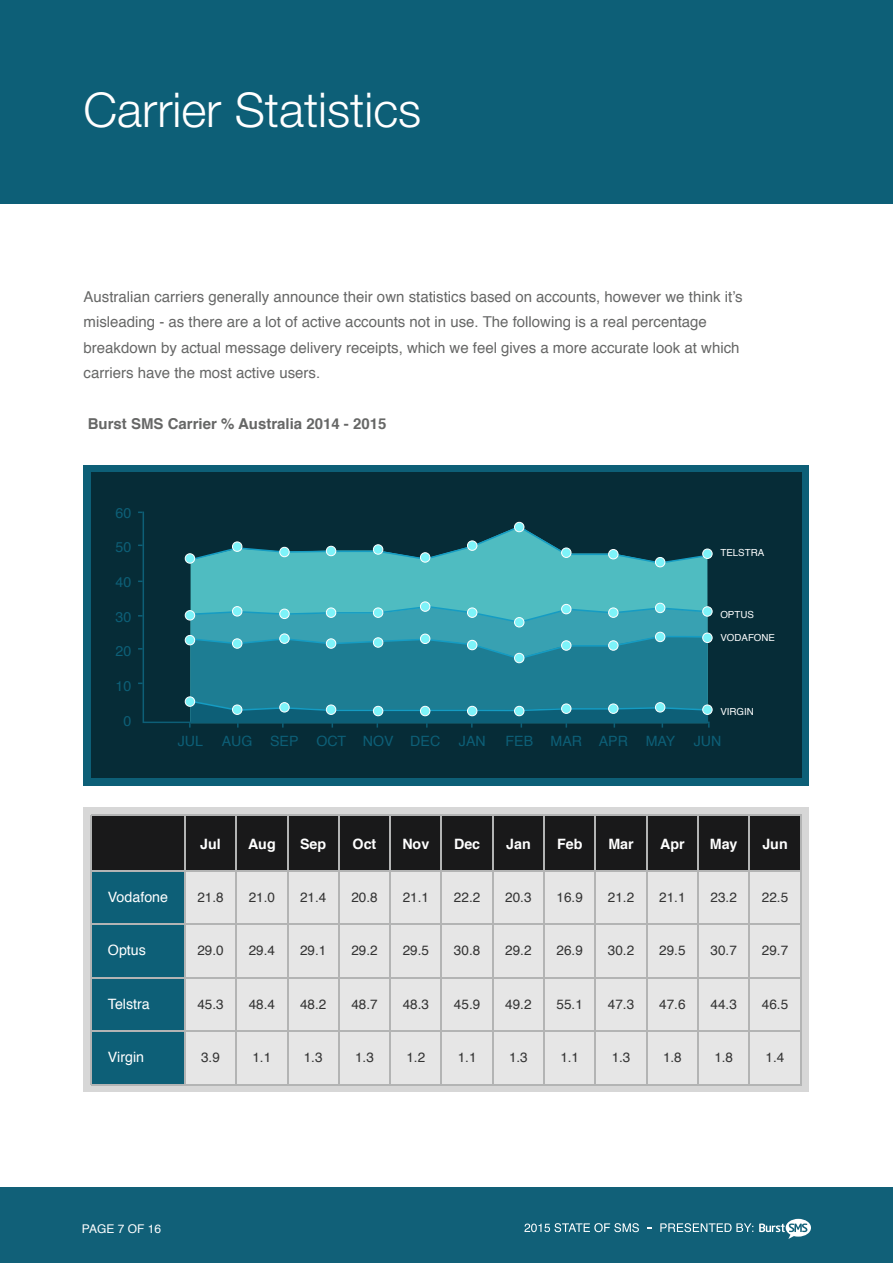
<style>
.page{position:relative;width:893px;height:1263px;background:#fff}
.page>*{position:absolute;margin:0;border:0;box-sizing:border-box;transform-origin:0 0}
.t1{font:300 48px "Helvetica Neue";color:#fff}
.t2{font:15px/25.5px "Helvetica";color:#666766}
.t3{font:700 15px "Helvetica";color:#666766}
.t4{font:14.25px "Helvetica";color:#0d5f77}
.t5{font:700 14.25px "Helvetica";color:#fff}
.t6{font:14.25px "Helvetica";color:#fff}
.t7{font:13.5px "Helvetica";color:#333}
.t8{font:12px "Helvetica";color:#fff}
.t9{font:9.75px "Helvetica";color:#fff}
</style>
<div class="page">
<div style="left:0;top:0;width:893px;height:203px;background:#0d5f77"></div>
<svg style="left:84px;top:807px;width:725px;height:285px;fill:#d7d7d7"></svg>
<div style="left:91px;top:815px;width:710px;height:269px;background:#e6e6e6"></div>
<div style="left:91px;top:870px;width:93px;height:214px;background:#0d5f77"></div>
<div style="left:91px;top:815px;width:710px;height:55px;background:#19191a"></div>
<hr style="left:91px;top:870px;width:710px;height:1px;background:#b3b4b4">
<hr style="left:91px;top:815px;width:710px;height:1px;background:#b3b4b4">
<hr style="left:91px;top:924px;width:710px;height:1px;background:#b3b4b4">
<hr style="left:91px;top:977px;width:710px;height:1px;background:#b3b4b4">
<hr style="left:91px;top:1030px;width:710px;height:2px;background:#b3b4b4">
<hr style="left:91px;top:1084px;width:710px;height:1px;background:#b3b4b4">
<hr style="left:236px;top:815px;width:1px;height:269px;background:#b3b4b4">
<hr style="left:287px;top:815px;width:1px;height:269px;background:#b3b4b4">
<hr style="left:338px;top:815px;width:1px;height:269px;background:#b3b4b4">
<hr style="left:390px;top:815px;width:1px;height:269px;background:#b3b4b4">
<hr style="left:441px;top:815px;width:1px;height:269px;background:#b3b4b4">
<hr style="left:492px;top:815px;width:1px;height:269px;background:#b3b4b4">
<hr style="left:544px;top:815px;width:1px;height:269px;background:#b3b4b4">
<hr style="left:595px;top:815px;width:1px;height:269px;background:#b3b4b4">
<hr style="left:646px;top:815px;width:1px;height:269px;background:#b3b4b4">
<hr style="left:697px;top:815px;width:2px;height:269px;background:#b3b4b4">
<hr style="left:749px;top:815px;width:1px;height:269px;background:#b3b4b4">
<hr style="left:800px;top:815px;width:1px;height:269px;background:#b3b4b4">
<hr style="left:184px;top:815px;width:1px;height:269px;background:#b3b4b4">
<hr style="left:91px;top:815px;width:1px;height:269px;background:#b3b4b4">
<div style="left:0;top:1188px;width:893px;height:75px;background:#116078"></div>
<svg style="left:524px;top:1223px;width:115px;height:9px"></svg>
<svg style="left:759px;top:1219px;width:52px;height:20px"></svg>
<svg style="left:660px;top:1223px;width:93px;height:9px"></svg>
<div style="left:84px;top:465px;width:725px;height:320px;background:#0d5f77"></div>
<div style="left:91px;top:472px;width:710px;height:306px;background:#062c37"></div>
<div style="left:703px;top:549px;width:9px;height:9px;background:#f2f7f8;border-radius:50%"></div>
<div style="left:702px;top:549px;width:10px;height:10px;border:1px solid #fff;border-radius:50%"></div>
<div style="left:703px;top:607px;width:9px;height:9px;background:#ebf5f6;border-radius:50%"></div>
<div style="left:702px;top:606px;width:10px;height:10px;border:1px solid #fff;border-radius:50%"></div>
<div style="left:703px;top:633px;width:9px;height:9px;background:#f2f8f8;border-radius:50%"></div>
<div style="left:702px;top:633px;width:10px;height:10px;border:1px solid #fff;border-radius:50%"></div>
<div style="left:703px;top:705px;width:9px;height:9px;background:#f1f7f8;border-radius:50%"></div>
<div style="left:702px;top:705px;width:10px;height:10px;border:1px solid #fff;border-radius:50%"></div>
<svg style="left:142px;top:511px;width:569px;height:213px"></svg>
<h1 class="t1" style="left:84px;top:71px;width:339px">Carrier Statistics</h1>
<p class="t2" style="left:84px;top:284px;width:661px">Australian carriers generally announce their own statistics based on accounts, however we think it’s misleading - as there are a lot of active accounts not in use. The following is a real percentage breakdown by actual message delivery receipts, which we feel gives a more accurate look at which carriers have the most active users.</p>
<p class="t3" style="left:88px;top:412px;width:300px">Burst SMS Carrier % Australia 2014 - 2015</p>
<p class="t4" style="left:115px;top:502px;width:17px">60</p>
<p class="t4" style="left:115px;top:536px;width:17px">50</p>
<p class="t4" style="left:115px;top:571px;width:17px">40</p>
<p class="t4" style="left:115px;top:605px;width:17px">30</p>
<p class="t4" style="left:115px;top:640px;width:17px">20</p>
<p class="t4" style="left:115px;top:675px;width:17px">10</p>
<p class="t4" style="left:123px;top:709px;width:9px">0</p>
<p class="t9" style="left:720px;top:545px;width:45px">TELSTRA</p>
<p class="t9" style="left:720px;top:606px;width:35px">OPTUS</p>
<p class="t9" style="left:720px;top:630px;width:56px">VODAFONE</p>
<p class="t9" style="left:720px;top:704px;width:35px">VIRGIN</p>
<p class="t4" style="left:178px;top:730px;width:27px">JUL</p>
<p class="t4" style="left:222px;top:730px;width:78px">AUG SEP</p>
<p class="t4" style="left:316px;top:730px;width:125px">OCT NOV DEC</p>
<p class="t4" style="left:459px;top:730px;width:28px">JAN</p>
<p class="t4" style="left:506px;top:730px;width:124px">FEB MAR APR</p>
<p class="t4" style="left:646px;top:730px;width:31px">MAY</p>
<p class="t4" style="left:694px;top:730px;width:29px">JUN</p>
<p class="t5" style="left:200px;top:832px;width:22px">Jul</p>
<p class="t5" style="left:248px;top:832px;width:29px">Aug</p>
<p class="t5" style="left:300px;top:832px;width:28px">Sep</p>
<p class="t5" style="left:353px;top:832px;width:25px">Oct</p>
<p class="t5" style="left:402px;top:832px;width:28px">Nov</p>
<p class="t5" style="left:454px;top:832px;width:28px">Dec</p>
<p class="t5" style="left:506px;top:832px;width:26px">Jan</p>
<p class="t5" style="left:557px;top:832px;width:27px">Feb</p>
<p class="t5" style="left:608px;top:832px;width:27px">Mar</p>
<p class="t5" style="left:660px;top:832px;width:26px">Apr</p>
<p class="t5" style="left:710px;top:832px;width:29px">May</p>
<p class="t5" style="left:762px;top:832px;width:27px">Jun</p>
<p class="t6" style="left:108px;top:886px;width:62px">Vodafone</p>
<p class="t7" style="left:197px;top:887px;width:28px">21.8</p>
<p class="t7" style="left:249px;top:887px;width:28px">21.0</p>
<p class="t7" style="left:300px;top:887px;width:28px">21.4</p>
<p class="t7" style="left:351px;top:887px;width:28px">20.8</p>
<p class="t7" style="left:403px;top:887px;width:28px">21.1</p>
<p class="t7" style="left:454px;top:887px;width:28px">22.2</p>
<p class="t7" style="left:505px;top:887px;width:28px">20.3</p>
<p class="t7" style="left:557px;top:887px;width:28px">16.9</p>
<p class="t7" style="left:608px;top:887px;width:28px">21.2</p>
<p class="t7" style="left:659px;top:887px;width:28px">21.1</p>
<p class="t7" style="left:711px;top:887px;width:28px">23.2</p>
<p class="t7" style="left:762px;top:887px;width:28px">22.5</p>
<p class="t6" style="left:108px;top:939px;width:40px">Optus</p>
<p class="t7" style="left:197px;top:940px;width:28px">29.0</p>
<p class="t7" style="left:249px;top:940px;width:28px">29.4</p>
<p class="t7" style="left:300px;top:940px;width:28px">29.1</p>
<p class="t7" style="left:351px;top:940px;width:28px">29.2</p>
<p class="t7" style="left:403px;top:940px;width:28px">29.5</p>
<p class="t7" style="left:454px;top:940px;width:28px">30.8</p>
<p class="t7" style="left:505px;top:940px;width:28px">29.2</p>
<p class="t7" style="left:557px;top:940px;width:28px">26.9</p>
<p class="t7" style="left:608px;top:940px;width:28px">30.2</p>
<p class="t7" style="left:659px;top:940px;width:28px">29.5</p>
<p class="t7" style="left:711px;top:940px;width:28px">30.7</p>
<p class="t7" style="left:762px;top:940px;width:28px">29.7</p>
<p class="t6" style="left:108px;top:992px;width:43px">Telstra</p>
<p class="t7" style="left:197px;top:994px;width:28px">45.3</p>
<p class="t7" style="left:249px;top:994px;width:28px">48.4</p>
<p class="t7" style="left:300px;top:994px;width:28px">48.2</p>
<p class="t7" style="left:351px;top:994px;width:28px">48.7</p>
<p class="t7" style="left:403px;top:994px;width:28px">48.3</p>
<p class="t7" style="left:454px;top:994px;width:28px">45.9</p>
<p class="t7" style="left:505px;top:994px;width:28px">49.2</p>
<p class="t7" style="left:557px;top:994px;width:28px">55.1</p>
<p class="t7" style="left:608px;top:994px;width:28px">47.3</p>
<p class="t7" style="left:659px;top:994px;width:28px">47.6</p>
<p class="t7" style="left:711px;top:994px;width:28px">44.3</p>
<p class="t7" style="left:762px;top:994px;width:28px">46.5</p>
<p class="t6" style="left:108px;top:1046px;width:38px">Virgin</p>
<p class="t7" style="left:201px;top:1047px;width:20px">3.9</p>
<p class="t7" style="left:252px;top:1047px;width:20px">1.1</p>
<p class="t7" style="left:304px;top:1047px;width:20px">1.3</p>
<p class="t7" style="left:355px;top:1047px;width:20px">1.3</p>
<p class="t7" style="left:406px;top:1047px;width:20px">1.2</p>
<p class="t7" style="left:458px;top:1047px;width:20px">1.1</p>
<p class="t7" style="left:509px;top:1047px;width:20px">1.3</p>
<p class="t7" style="left:560px;top:1047px;width:20px">1.1</p>
<p class="t7" style="left:612px;top:1047px;width:20px">1.3</p>
<p class="t7" style="left:663px;top:1047px;width:20px">1.8</p>
<p class="t7" style="left:714px;top:1047px;width:20px">1.8</p>
<p class="t7" style="left:766px;top:1047px;width:20px">1.4</p>
<p class="t8" style="left:82px;top:1220px;width:81px">PAGE 7 OF 16</p>
</div>
